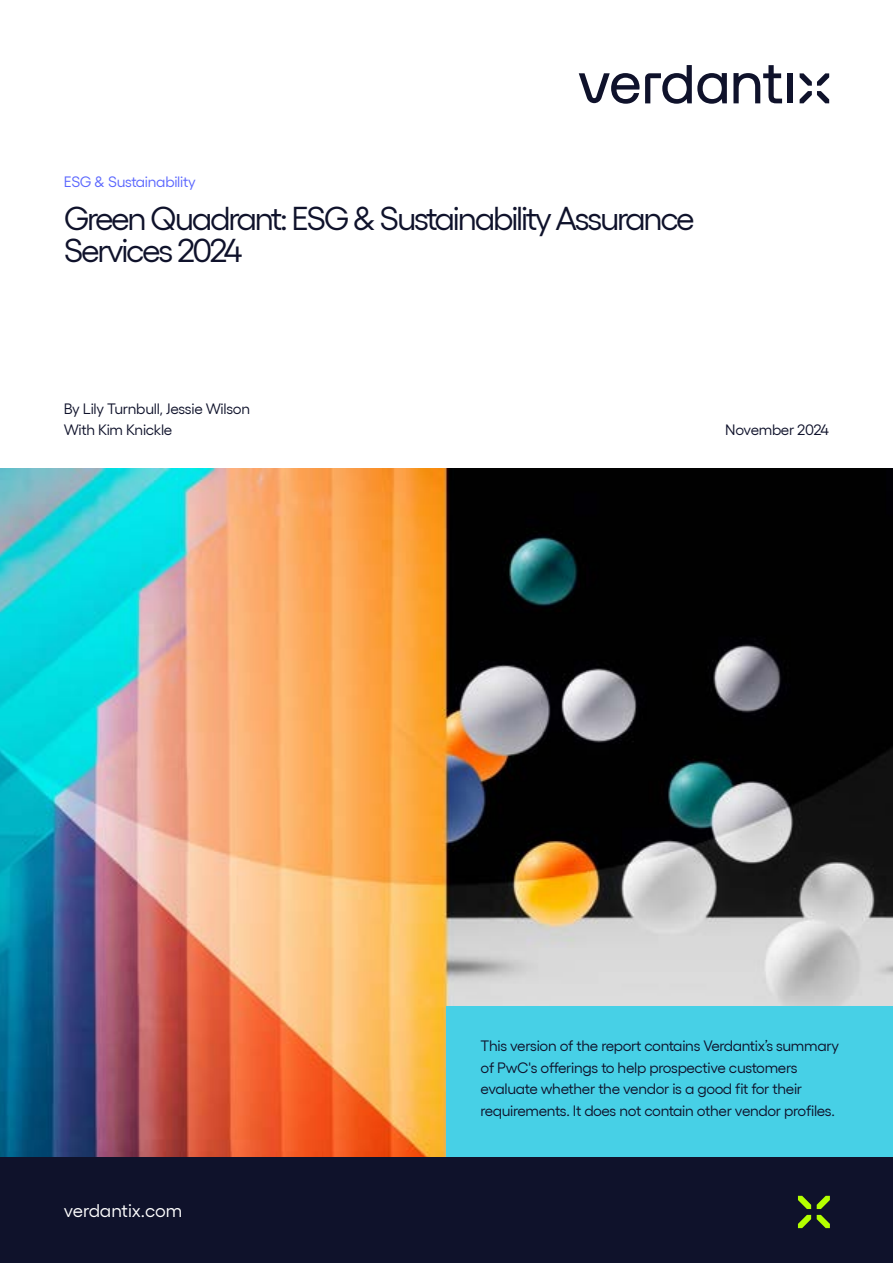
<style>
.page{position:relative;width:893px;height:1263px;background:#fff}
.page>*{position:absolute;margin:0;border:0;box-sizing:border-box;transform-origin:0 0}
.t1{font:33px/32.4px "Gellix";letter-spacing:-.07em;color:#0f122b}
.t2{font:18.3px "Gellix";letter-spacing:-.005em;color:#fff}
.t3{font:15px/21.6px "Gellix";letter-spacing:-.02em;color:#0f122b}
.t4{font:15px "Gellix";letter-spacing:-.02em;color:#5a66fe}
</style>
<div class="page">
<img style="left:0;top:468px;width:893px;height:689px">
<div style="left:446px;top:1006px;width:447px;height:151px;background:#47d0e6"></div>
<div style="left:0;top:1157px;width:893px;height:106px;background:#0f122b"></div>
<svg style="left:798px;top:1196px;width:13px;height:13px"></svg>
<svg style="left:798px;top:1215px;width:13px;height:13px"></svg>
<svg style="left:817px;top:1196px;width:13px;height:13px"></svg>
<svg style="left:817px;top:1215px;width:13px;height:13px"></svg>
<svg style="left:800px;top:73px;width:29px;height:30px"></svg>
<svg style="left:733px;top:65px;width:49px;height:38px"></svg>
<svg style="left:579px;top:65px;width:148px;height:39px"></svg>
<div style="left:788px;top:73px;width:5px;height:30px;background:#0f122b"></div>
<p class="t4" style="left:64px;top:170px;width:133px">ESG &amp; Sustainability</p>
<h1 class="t1" style="left:64px;top:199px;width:632px">Green Quadrant: ESG &amp; Sustainability Assurance<br>Services 2024</h1>
<p class="t3" style="left:64px;top:396px;width:188px">By Lily Turnbull, Jessie Wilson<br>With Kim Knickle</p>
<p class="t3" style="left:725px;top:418px;width:105px">November 2024</p>
<p class="t2" style="left:64px;top:1196px;width:120px">verdantix.com</p>
<p class="t3" style="left:480px;top:1033px;width:360px">This version of the report contains Verdantix’s summary of PwC's offerings to help prospective customers evaluate whether the vendor is a good fit for their requirements. It does not contain other vendor profiles.</p>
</div>
